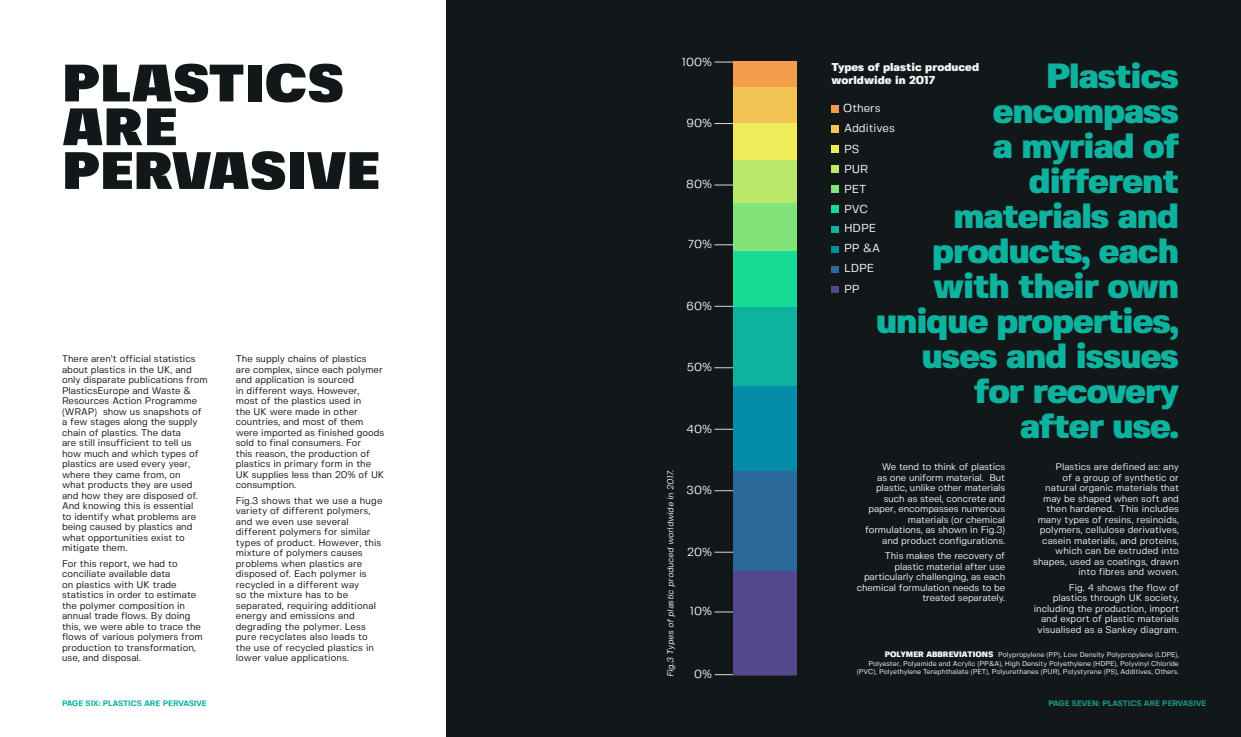
<style>
.page{position:relative;width:1241px;height:737px;background:#fff}
.page>*{position:absolute;margin:0;border:0;box-sizing:border-box;transform-origin:0 0}
.t1{font:900 52.5px/43.8px "Fivo Sans Modern";color:#12171a}
.t2{font:900 35px/35px "Fivo Sans";letter-spacing:-.03em;color:#0db39e;text-align:right}
.t3{font:11.55px/20px "Fivo Sans";color:#f5f5f7}
.t4{font:900 11.38px/13.7px "Fivo Sans";color:#f5f5f7}
.t5{font:9.62px/10.5px "Fivo Sans";color:#12171a}
.t6{font:9.62px/10.5px "Fivo Sans";color:#e8f2f7;text-align:right}
.t7{font:italic 8.75px "Fivo Sans";letter-spacing:-.01em;color:#f5f5f7}
.t8{font:700 7.88px "Fivo Sans";color:#1d9887}
.t9{font:700 7.88px "Fivo Sans";color:#0db29e}
.t10{font:7px/8.4px "Fivo Sans";color:#f5f5f7;text-align:right}
.s1{font-weight:900;font-size:7.88px}
</style>
<div class="page">
<div style="left:446px;top:0;width:794px;height:737px;background:#12171a"></div>
<hr style="left:714px;top:611px;width:82px;height:1px;background:#d9d9d9">
<hr style="left:714px;top:552px;width:82px;height:1px;background:#d9d9d9">
<hr style="left:714px;top:490px;width:82px;height:1px;background:#d9d9d9">
<hr style="left:714px;top:429px;width:82px;height:1px;background:#d9d9d9">
<hr style="left:714px;top:367px;width:82px;height:1px;background:#d9d9d9">
<hr style="left:714px;top:306px;width:82px;height:1px;background:#d9d9d9">
<hr style="left:714px;top:244px;width:82px;height:1px;background:#d9d9d9">
<hr style="left:714px;top:185px;width:82px;height:1px;background:#d9d9d9">
<hr style="left:714px;top:123px;width:82px;height:1px;background:#d9d9d9">
<hr style="left:714px;top:62px;width:82px;height:1px;background:#d9d9d9">
<hr style="left:714px;top:674px;width:82px;height:1px;background:#d9d9d9">
<div style="left:733px;top:570px;width:63px;height:104px;background:#54478c"></div>
<div style="left:733px;top:471px;width:63px;height:99px;background:#2b6999"></div>
<div style="left:733px;top:386px;width:63px;height:85px;background:#058ca8"></div>
<div style="left:733px;top:307px;width:63px;height:79px;background:#0db39e"></div>
<div style="left:733px;top:251px;width:63px;height:56px;background:#17db94"></div>
<div style="left:733px;top:203px;width:63px;height:48px;background:#82e378"></div>
<div style="left:733px;top:160px;width:63px;height:43px;background:#bae869"></div>
<div style="left:733px;top:123px;width:63px;height:37px;background:#f0eb59"></div>
<div style="left:733px;top:87px;width:63px;height:36px;background:#f2c454"></div>
<div style="left:733px;top:61px;width:63px;height:26px;background:#f29e4d"></div>
<div style="left:831px;top:105px;width:7px;height:7px;background:#f29e4d"></div>
<div style="left:831px;top:125px;width:7px;height:7px;background:#f2c454"></div>
<div style="left:831px;top:145px;width:7px;height:7px;background:#f0eb59"></div>
<div style="left:831px;top:166px;width:7px;height:7px;background:#bae869"></div>
<div style="left:831px;top:186px;width:7px;height:7px;background:#82e378"></div>
<div style="left:831px;top:206px;width:7px;height:7px;background:#17db94"></div>
<div style="left:831px;top:226px;width:7px;height:6px;background:#0db39e"></div>
<div style="left:831px;top:246px;width:7px;height:6px;background:#058ca8"></div>
<div style="left:831px;top:266px;width:7px;height:6px;background:#2b6999"></div>
<div style="left:831px;top:286px;width:7px;height:6px;background:#54478c"></div>
<h1 class="t1" style="left:62px;top:61px;width:319px">PLASTICS<br>ARE<br>PERVASIVE</h1>
<p class="t5" style="left:62px;top:353px;width:147px">There aren’t official statistics about plastics in the UK, and only disparate publications from<br>PlasticsEurope and Waste &amp;<br>Resources Action Programme (WRAP) show us snapshots of a few stages along the supply chain of plastics. The data<br>are still insufficient to tell us how much and which types of plastics are used every year, where they came from, on<br>what products they are used and how they are disposed of.<br>And knowing this is essential<br>to identify what problems are being caused by plastics and what opportunities exist to mitigate them.</p>
<p class="t5" style="left:62px;top:558px;width:142px">For this report, we had to conciliate available data<br>on plastics with UK trade statistics in order to estimate the polymer composition in annual trade flows. By doing this, we were able to trace the flows of various polymers from production to transformation, use, and disposal.</p>
<p class="t5" style="left:236px;top:353px;width:150px">The supply chains of plastics<br>are complex, since each polymer and application is sourced<br>in different ways. However, most of the plastics used in<br>the UK were made in other countries, and most of them were imported as finished goods sold to final consumers. For<br>this reason, the production of plastics in primary form in the<br>UK supplies less than 20% of UK consumption.</p>
<p class="t5" style="left:236px;top:495px;width:148px">Fig.3 shows that we use a huge variety of different polymers, and we even use several different polymers for similar types of product. However, this mixture of polymers causes problems when plastics are disposed of. Each polymer is recycled in a different way<br>so the mixture has to be separated, requiring additional energy and emissions and degrading the polymer. Less pure recyclates also leads to the use of recycled plastics in lower value applications.</p>
<p class="t3" style="left:682px;top:51px;width:32px">100%</p>
<p class="t3" style="left:686px;top:113px;width:27px">90%</p>
<p class="t3" style="left:686px;top:174px;width:27px">80%</p>
<p class="t3" style="left:687px;top:234px;width:26px">70%</p>
<p class="t3" style="left:686px;top:295px;width:27px">60%</p>
<p class="t3" style="left:686px;top:357px;width:27px">50%</p>
<p class="t3" style="left:686px;top:418px;width:27px">40%</p>
<p class="t7" style="left:665px;top:677px;width:209px;rotate:-90deg">Fig.3 Types of plastic produced worldwide in 2017.</p>
<p class="t3" style="left:686px;top:480px;width:27px">30%</p>
<p class="t3" style="left:687px;top:541px;width:26px">20%</p>
<p class="t3" style="left:690px;top:601px;width:24px">10%</p>
<p class="t3" style="left:694px;top:664px;width:19px">0%</p>
<p class="t4" style="left:831px;top:60px;width:149px">Types of plastic produced worldwide in 2017</p>
<h2 class="t2" style="left:876px;top:58px;width:304px">Plastics encompass<br>a myriad of different materials and products, each with their own unique properties, uses and issues for recovery<br>after use.</h2>
<p class="t6" style="left:864px;top:462px;width:142px">We tend to think of plastics<br>as one uniform material. But plastic, unlike other materials such as steel, concrete and paper, encompasses numerous materials (or chemical formulations, as shown in Fig.3) and product configurations.</p>
<p class="t6" style="left:856px;top:550px;width:150px">This makes the recovery of plastic material after use particularly challenging, as each chemical formulation needs to be treated separately.</p>
<p class="t3" style="left:843px;top:98px;width:53px">Others<br>Additives<br>PS<br>PUR<br>PET<br>PVC<br>HDPE<br>PP &amp;A<br>LDPE<br>PP</p>
<p class="t6" style="left:1032px;top:462px;width:147px">Plastics are defined as: any<br>of a group of synthetic or natural organic materials that may be shaped when soft and then hardened. This includes many types of resins, resinoids, polymers, cellulose derivatives, casein materials, and proteins, which can be extruded into shapes, used as coatings, drawn into fibres and woven.</p>
<p class="t6" style="left:1033px;top:582px;width:147px">Fig. 4 shows the flow of plastics through UK society, including the production, import and export of plastic materials visualised as a Sankey diagram.</p>
<p class="t10" style="left:856px;top:650px;width:323px"><span class="s1">POLYMER ABBREVIATIONS</span> Polypropylene (PP), Low Density Polypropylene (LDPE),<br>Polyester, Polyamide and Acrylic (PP&amp;A), High Density Polyethylene (HDPE), Polyvinyl Chloride (PVC), Polyethylene Terephthalate (PET), Polyurethanes (PUR), Polystyrene (PS), Additives, Others.</p>
<p class="t9" style="left:62px;top:698px;width:146px">PAGE SIX: PLASTICS ARE PERVASIVE</p>
<p class="t8" style="left:1048px;top:698px;width:159px">PAGE SEVEN: PLASTICS ARE PERVASIVE</p>
</div>
